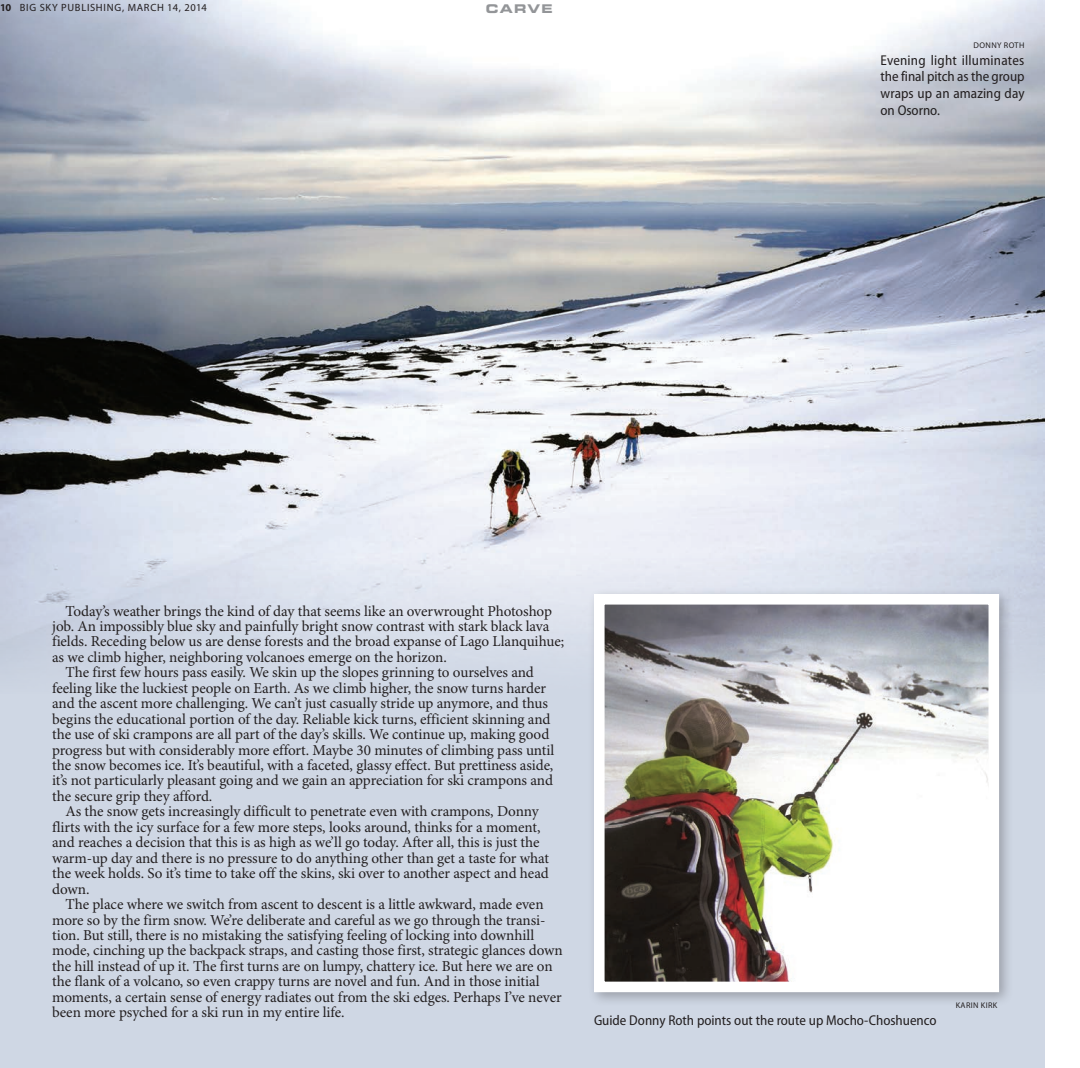
<style>
.page{position:relative;width:1080px;height:1068px;background:#fff}
.page>*{position:absolute;margin:0;border:0;box-sizing:border-box;transform-origin:0 0}
.t1{font:15.15px "Minion Pro";letter-spacing:-.005em;color:#231f20}
.t2{font:semi-condensed 14.25px/16.6px "Myriad Pro";color:#231f20;text-align:justify}
.t3{font:12px "Eurostile LT Std Bold Ex 2";letter-spacing:.095em;color:#939598}
.t4{font:10.5px "Myriad Pro";letter-spacing:.065em;color:#231f20}
.t5{font:8.25px "Myriad Pro";letter-spacing:.045em;color:#231f20}
.s1{font-weight:700}
</style>
<div class="page">
<div style="left:0;top:0;width:1044px;height:1068px;background:#cfd7e4"></div>
<img style="left:0;top:0;width:1044px;height:659px">
<div style="left:587px;top:587px;width:426px;height:419px;background:#231f20;opacity:.3"></div>
<img style="left:606px;top:606px;width:381px;height:374px">
<div style="left:594px;top:594px;width:405px;height:398px;border:11px solid #fff"></div>
<p class="t4" style="left:0;top:1px;width:208px"><span class="s1">10</span> BIG SKY PUBLISHING, MARCH 14, 2014</p>
<p class="t3" style="left:486px;top:0;width:68px">CARVE</p>
<p class="t5" style="left:974px;top:41px;width:52px">DONNY ROTH</p>
<p class="t2" style="left:880px;top:52px;width:146px">Evening light illuminates the final pitch as the group wraps up an amazing day on Osorno.</p>
<p class="t1" style="left:66px;top:602px;width:488px">Today’s weather brings the kind of day that seems like an overwrought Photoshop</p>
<p class="t1" style="left:52px;top:617px;width:499px">job. An impossibly blue sky and painfully bright snow contrast with stark black lava</p>
<p class="t1" style="left:52px;top:633px;width:514px">fields. Receding below us are dense forests and the broad expanse of Lago Llanquihue;</p>
<p class="t1" style="left:52px;top:648px;width:396px">as we climb higher, neighboring volcanoes emerge on the horizon.</p>
<p class="t1" style="left:66px;top:663px;width:470px">The first few hours pass easily. We skin up the slopes grinning to ourselves and</p>
<p class="t1" style="left:52px;top:679px;width:496px">feeling like the luckiest people on Earth. As we climb higher, the snow turns harder</p>
<p class="t1" style="left:52px;top:694px;width:497px">and the ascent more challenging. We can’t just casually stride up anymore, and thus</p>
<p class="t1" style="left:52px;top:710px;width:500px">begins the educational portion of the day. Reliable kick turns, efficient skinning and</p>
<p class="t1" style="left:52px;top:725px;width:499px">the use of ski crampons are all part of the day’s skills. We continue up, making good</p>
<p class="t1" style="left:52px;top:741px;width:504px">progress but with considerably more effort. Maybe 30 minutes of climbing pass until</p>
<p class="t1" style="left:52px;top:756px;width:503px">the snow becomes ice. It’s beautiful, with a faceted, glassy effect. But prettiness aside,</p>
<p class="t1" style="left:52px;top:772px;width:502px">it’s not particularly pleasant going and we gain an appreciation for ski crampons and</p>
<p class="t1" style="left:52px;top:787px;width:162px">the secure grip they afford.</p>
<p class="t1" style="left:66px;top:803px;width:475px">As the snow gets increasingly difficult to penetrate even with crampons, Donny</p>
<p class="t1" style="left:52px;top:818px;width:490px">flirts with the icy surface for a few more steps, looks around, thinks for a moment,</p>
<p class="t1" style="left:52px;top:833px;width:489px">and reaches a decision that this is as high as we’ll go today. After all, this is just the</p>
<p class="t1" style="left:52px;top:849px;width:498px">warm-up day and there is no pressure to do anything other than get a taste for what</p>
<p class="t1" style="left:52px;top:864px;width:498px">the week holds. So it’s time to take off the skins, ski over to another aspect and head</p>
<p class="t1" style="left:52px;top:880px;width:39px">down.</p>
<p class="t1" style="left:66px;top:895px;width:479px">The place where we switch from ascent to descent is a little awkward, made even</p>
<p class="t1" style="left:52px;top:911px;width:495px">more so by the firm snow. We’re deliberate and careful as we go through the transi-</p>
<p class="t1" style="left:52px;top:926px;width:484px">tion. But still, there is no mistaking the satisfying feeling of locking into downhill</p>
<p class="t1" style="left:52px;top:942px;width:512px">mode, cinching up the backpack straps, and casting those first, strategic glances down</p>
<p class="t1" style="left:52px;top:957px;width:502px">the hill instead of up it. The first turns are on lumpy, chattery ice. But here we are on</p>
<p class="t1" style="left:52px;top:972px;width:489px">the flank of a volcano, so even crappy turns are novel and fun. And in those initial</p>
<p class="t1" style="left:52px;top:988px;width:511px">moments, a certain sense of energy radiates out from the ski edges. Perhaps I’ve never</p>
<p class="t1" style="left:52px;top:1003px;width:294px">been more psyched for a ski run in my entire life.</p>
<p class="t2" style="left:594px;top:1012px;width:344px">Guide Donny Roth points out the route up Mocho-Choshuenco</p>
<p class="t5" style="left:956px;top:1001px;width:43px">KARIN KIRK</p>
</div>
